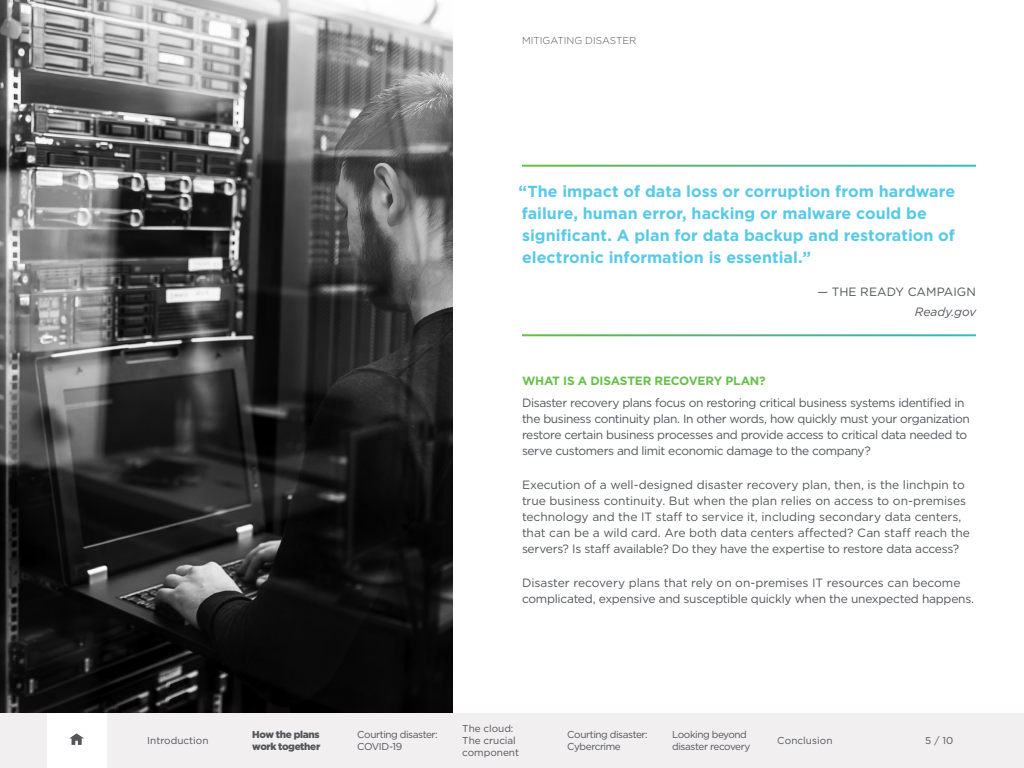
<style>
.page{position:relative;width:1024px;height:768px;background:#fff}
.page>*{position:absolute;margin:0;border:0;box-sizing:border-box;transform-origin:0 0}
.t1{font:700 16px/22px "Gotham";color:#58c9e7}
.t2{font:12px/16px "Gotham";letter-spacing:-.025em;color:#52555b}
.t3{font:12px/16px "Gotham";letter-spacing:-.005em;color:#52555b}
.t4{font:700 12px "Gotham";letter-spacing:-.02em;color:#68bf4b}
.t5{font:12px "Gotham";color:#52555b}
.t6{font:italic 12px "Gotham";letter-spacing:-.005em;color:#52555b}
.t7{font:10px/12px "Gotham";letter-spacing:-.04em;color:#52555b}
.t8{font:10px/12px "Gotham";color:#52555b}
.t9{font:900 10px/12px "Gotham";letter-spacing:-.035em;color:#52555b}
.t10{font:300 10px "Gotham";color:#52555b}
.t11{font:10px "Gotham";letter-spacing:.005em;color:#52555b}
</style>
<div class="page">
<img style="left:0;top:0;width:453px;height:713px">
<div style="left:0;top:713px;width:1024px;height:55px;background:#f1efef"></div>
<div style="left:47px;top:713px;width:59px;height:55px;background:#fff"></div>
<svg style="left:69px;top:733px;width:15px;height:12px"></svg>
<p class="t10" style="left:522px;top:34px;width:116px">MITIGATING DISASTER</p>
<h1 class="t1" style="left:518px;top:181px;width:438px">“The impact of data loss or corruption from hardware failure, human error, hacking or malware could be significant. A plan for data backup and restoration of electronic information is essential.”</h1>
<p class="t5" style="left:817px;top:284px;width:160px">— THE READY CAMPAIGN</p>
<p class="t6" style="left:915px;top:304px;width:63px">Ready.gov</p>
<p class="t4" style="left:522px;top:373px;width:245px">WHAT IS A DISASTER RECOVERY PLAN?</p>
<p class="t2" style="left:522px;top:395px;width:450px">Disaster recovery plans focus on restoring critical business systems identified in the business continuity plan. In other words, how quickly must your organization restore certain business processes and provide access to critical data needed to serve customers and limit economic damage to the company?</p>
<p class="t3" style="left:522px;top:477px;width:450px">Execution of a well-designed disaster recovery plan, then, is the linchpin to true business continuity. But when the plan relies on access to on-premises technology and the IT staff to service it, including secondary data centers, that can be a wild card. Are both data centers affected? Can staff reach the servers? Is staff available? Do they have the expertise to restore data access?</p>
<p class="t2" style="left:522px;top:575px;width:454px">Disaster recovery plans that rely on on-premises IT resources can become complicated, expensive and susceptible quickly when the unexpected happens.</p>
<p class="t8" style="left:147px;top:734px;width:63px">Introduction</p>
<p class="t9" style="left:252px;top:728px;width:69px">How the plans work together</p>
<p class="t7" style="left:357px;top:728px;width:82px">Courting disaster:<br>COVID-19</p>
<p class="t8" style="left:462px;top:722px;width:58px">The cloud:<br>The crucial component</p>
<p class="t7" style="left:567px;top:728px;width:82px">Courting disaster:<br>Cybercrime</p>
<p class="t7" style="left:672px;top:728px;width:80px">Looking beyond disaster recovery</p>
<p class="t11" style="left:777px;top:734px;width:57px">Conclusion</p>
<p class="t7" style="left:925px;top:734px;width:29px">5 / 10</p>
</div>
